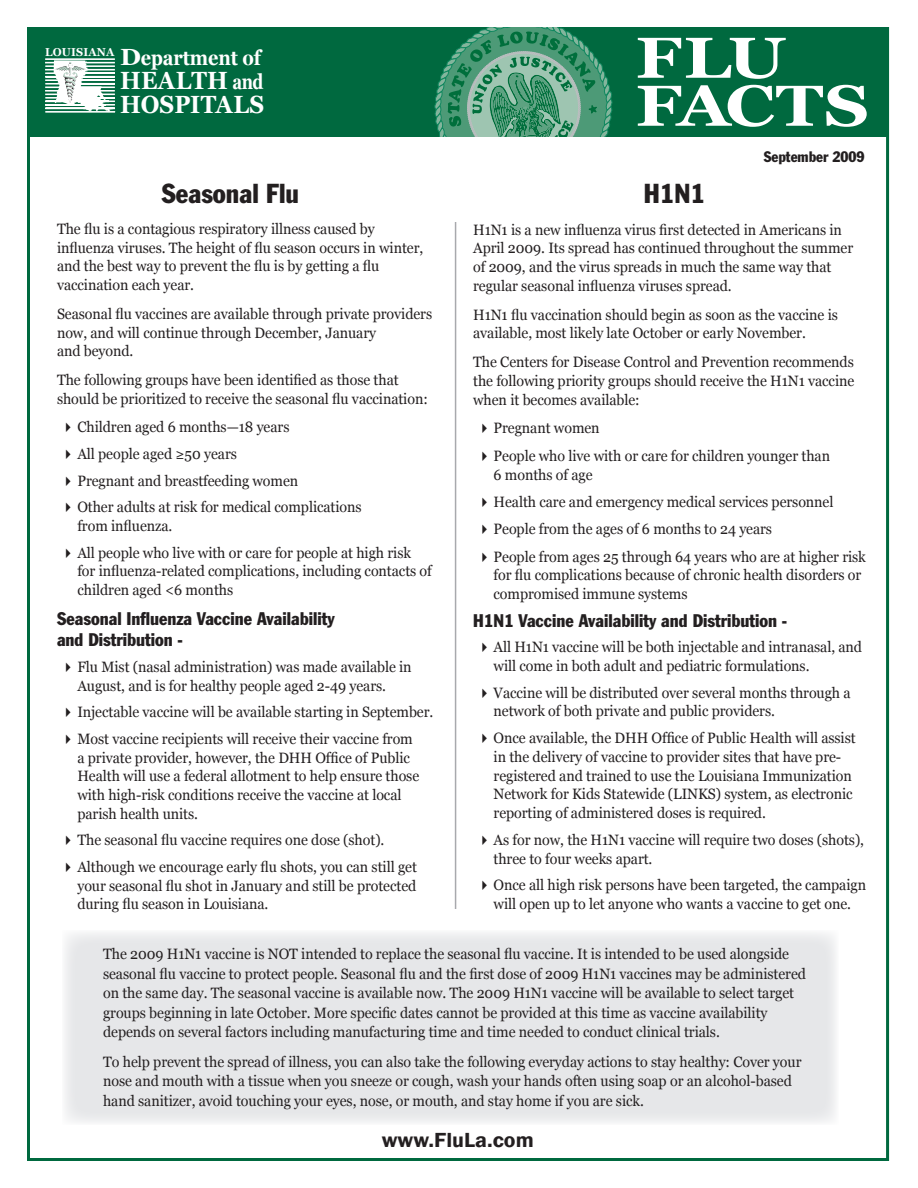
<style>
.page{position:relative;width:918px;height:1188px;background:#fff}
.page>*{position:absolute;margin:0;border:0;box-sizing:border-box;transform-origin:0 0}
.t1{font:700 57.6px "Georgia";letter-spacing:-.02em;color:#fff;scale:1.21 1}
.Paragraph_Head{font:condensed 27px "Franklin Gothic";color:#231f20}
.t2{font:700 24.9px/23.9px "Georgia";color:#fff;scale:.92 1}
.t3{font:700 21px "Georgia";letter-spacing:-.005em;color:#fff;scale:.86 1}
.t4{font:600 21px "Franklin Gothic";color:#231f20;scale:1.05 1}
.Paragraph_Head-2{font:condensed 18px/21.8px "Franklin Gothic";color:#231f20}
.Square_Bullet_Text{font:15px/18.8px "Georgia";letter-spacing:-.005em;color:#231f20;scale:.95 1}
.Body_Text{font:15px/18.8px "Georgia";letter-spacing:-.005em;color:#231f20;scale:.95 1}
.Paragraph_Head-3{font:condensed 15px "Franklin Gothic";color:#231f20}
.s1{font-size:23.4px}
.s2{font-size:21.15px}
</style>
<div class="page">
<div style="left:62px;top:930px;width:777px;height:195px;background:#e6e7e9"></div>
<div style="left:28px;top:28px;width:860px;height:109px;background:#00693f"></div>
<svg style="left:434px;top:28px;width:179px;height:109px"></svg>
<hr style="left:45px;top:111px;width:70px;height:2px;background:#fff">
<hr style="left:45px;top:58px;width:70px;height:2px;background:#fff">
<svg style="left:45px;top:60px;width:70px;height:52px"></svg>
<hr style="left:455px;top:222px;width:1px;height:687px;background:#a8a9ad">
<p class="t3" style="left:45px;top:46px;width:252px"><sup>LOUISIANA</sup> <span class="s1">D</span>epartment of</p>
<p class="t2" style="left:120px;top:68px;width:158px">HEALTH <span class="s2">and<br></span>HOSPITALS</p>
<p class="t1" style="left:635px;top:25px;width:126px">FLU</p>
<p class="t1" style="left:635px;top:73px;width:195px">FACTS</p>
<p class="Paragraph_Head-3" style="left:764px;top:147px;width:102px">September 2009</p>
<p class="Paragraph_Head" style="left:162px;top:177px;width:139px">Seasonal Flu</p>
<p class="Paragraph_Head" style="left:644px;top:177px;width:62px">H1N1</p>
<p class="Body_Text" style="left:473px;top:220px;width:402px">H1N1 is a new influenza virus first detected in Americans in April 2009. Its spread has continued throughout the summer of 2009, and the virus spreads in much the same way that regular seasonal influenza viruses spread.</p>
<p class="Body_Text" style="left:473px;top:305px;width:386px">H1N1 flu vaccination should begin as soon as the vaccine is available, most likely late October or early November.</p>
<p class="Body_Text" style="left:473px;top:353px;width:403px;text-align:justify">The Centers for Disease Control and Prevention recommends the following priority groups should receive the H1N1 vaccine when it becomes available:</p>
<p class="Square_Bullet_Text" style="left:494px;top:419px;width:113px">Pregnant women</p>
<p class="Square_Bullet_Text" style="left:494px;top:446px;width:356px">People who live with or care for children younger than<br>6 months of age</p>
<p class="Square_Bullet_Text" style="left:494px;top:492px;width:359px">Health care and emergency medical services personnel</p>
<p class="Square_Bullet_Text" style="left:494px;top:520px;width:295px">People from the ages of 6 months to 24 years</p>
<p class="Square_Bullet_Text" style="left:494px;top:547px;width:393px">People from ages 25 through 64 years who are at higher risk for flu complications because of chronic health disorders or compromised immune systems</p>
<p class="Paragraph_Head-2" style="left:473px;top:609px;width:316px">H1N1 Vaccine Availability and Distribution -</p>
<p class="Square_Bullet_Text" style="left:494px;top:638px;width:389px">All H1N1 vaccine will be both injectable and intranasal, and will come in both adult and pediatric formulations.</p>
<p class="Square_Bullet_Text" style="left:494px;top:683px;width:377px">Vaccine will be distributed over several months through a network of both private and public providers.</p>
<p class="Square_Bullet_Text" style="left:494px;top:729px;width:383px">Once available, the DHH Office of Public Health will assist in the delivery of vaccine to provider sites that have pre&shy;registered and trained to use the Louisiana Immunization Network for Kids Statewide (LINKS) system, as electronic reporting of administered doses is required.</p>
<p class="Square_Bullet_Text" style="left:494px;top:830px;width:392px">As for now, the H1N1 vaccine will require two doses (shots), three to four weeks apart.</p>
<p class="Square_Bullet_Text" style="left:494px;top:876px;width:394px">Once all high risk persons have been targeted, the campaign will open up to let anyone who wants a vaccine to get one.</p>
<p class="Body_Text" style="left:103px;top:944px;width:741px;line-height:19.5px">The 2009 H1N1 vaccine is NOT intended to replace the seasonal flu vaccine. It is intended to be used alongside seasonal flu vaccine to protect people. Seasonal flu and the first dose of 2009 H1N1 vaccines may be administered on the same day. The seasonal vaccine is available now. The 2009 H1N1 vaccine will be available to select target groups beginning in late October. More specific dates cannot be provided at this time as vaccine availability depends on several factors including manufacturing time and time needed to conduct clinical trials.</p>
<p class="Body_Text" style="left:103px;top:1052px;width:737px;line-height:19.5px">To help prevent the spread of illness, you can also take the following everyday actions to stay healthy: Cover your nose and mouth with a tissue when you sneeze or cough, wash your hands often using soap or an alcohol-based hand sanitizer, avoid touching your eyes, nose, or mouth, and stay home if you are sick.</p>
<p class="t4" style="left:382px;top:1127px;width:146px">www.FluLa.com</p>
<p class="Body_Text" style="left:57px;top:219px;width:387px">The flu is a contagious respiratory illness caused by influenza viruses. The height of flu season occurs in winter, and the best way to prevent the flu is by getting a flu vaccination each year.</p>
<p class="Body_Text" style="left:57px;top:304px;width:396px">Seasonal flu vaccines are available through private providers now, and will continue through December, January<br>and beyond.</p>
<p class="Body_Text" style="left:57px;top:370px;width:392px">The following groups have been identified as those that should be prioritized to receive the seasonal flu vaccination:</p>
<p class="Square_Bullet_Text" style="left:77px;top:418px;width:225px">Children aged 6 months—18 years</p>
<p class="Square_Bullet_Text" style="left:77px;top:444px;width:169px">All people aged ≥50 years</p>
<p class="Square_Bullet_Text" style="left:77px;top:471px;width:234px">Pregnant and breastfeeding women</p>
<p class="Square_Bullet_Text" style="left:77px;top:498px;width:301px">Other adults at risk for medical complications from influenza.</p>
<p class="Square_Bullet_Text" style="left:77px;top:543px;width:375px">All people who live with or care for people at high risk for influenza-related complications, including contacts of children aged &lt;6 months</p>
<p class="Paragraph_Head-2" style="left:57px;top:607px;width:279px">Seasonal Influenza Vaccine Availability and Distribution -</p>
<p class="Square_Bullet_Text" style="left:77px;top:657px;width:353px">Flu Mist (nasal administration) was made available in<br>August, and is for healthy people aged 2-49 years.</p>
<p class="Square_Bullet_Text" style="left:77px;top:703px;width:376px">Injectable vaccine will be available starting in September.</p>
<p class="Square_Bullet_Text" style="left:77px;top:729px;width:361px">Most vaccine recipients will receive their vaccine from a private provider, however, the DHH Office of Public Health will use a federal allotment to help ensure those with high-risk conditions receive the vaccine at local parish health units.</p>
<p class="Square_Bullet_Text" style="left:77px;top:831px;width:325px">The seasonal flu vaccine requires one dose (shot).</p>
<p class="Square_Bullet_Text" style="left:77px;top:857px;width:359px;text-align:justify">Although we encourage early flu shots, you can still get your seasonal flu shot in January and still be protected during flu season in Louisiana.</p>
</div>
